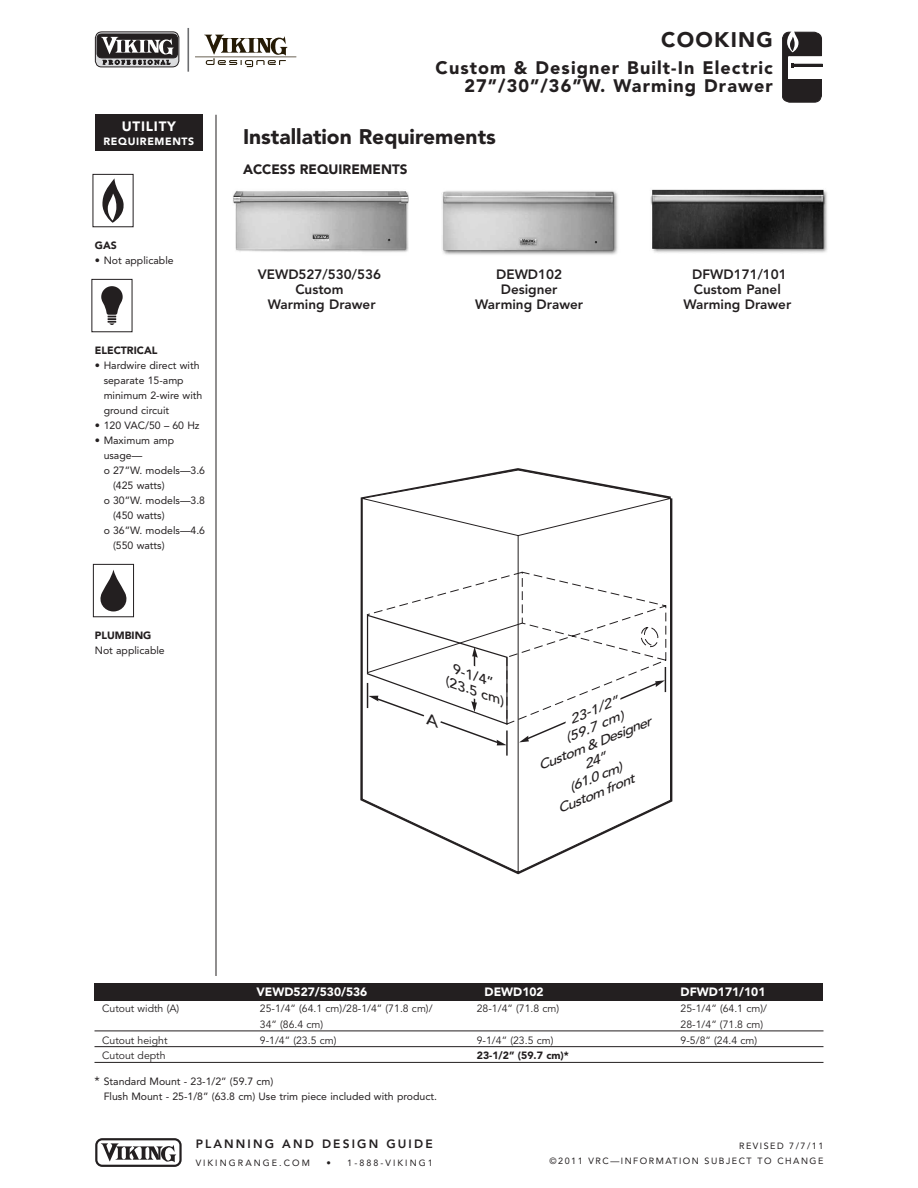
<style>
.page{position:relative;width:918px;height:1188px;background:#fff}
.page>*{position:absolute;margin:0;border:0;box-sizing:border-box;transform-origin:0 0}
.t1{font:900 21px "Avenir";color:#231f20}
.t2{font:900 21px "Avenir";letter-spacing:.06em;color:#231f20}
.t3{font:900 18px/18px "Avenir";letter-spacing:.06em;color:#231f20;text-align:right}
.t4{font:800 13.5px/15px "Avenir";color:#231f20;text-align:center}
.t5{font:900 13.5px "Avenir";color:#231f20}
.t6{font:900 13.5px "Avenir";letter-spacing:.06em;color:#fff}
.t7{font:italic 500 13.2px "Avenir";color:#231f20;scale:1.14 1}
.t8{font:italic 500 13.05px "Avenir";color:#231f20;scale:1.14 1}
.t9{font:900 12px "Avenir";color:#fff}
.t10{font:800 12px "Avenir";letter-spacing:.175em;color:#231f20}
.t11{font:10.5px/15px "Avenir";color:#231f20}
.t12{font:10.5px "Avenir";color:#231f20}
.t13{font:900 10.5px "Avenir";color:#231f20}
.t14{font:900 10.5px "Avenir";letter-spacing:.06em;color:#fff}
.t15{font:9px/15px "Avenir";letter-spacing:.165em;color:#231f20;text-align:right}
.t16{font:9px "Avenir";letter-spacing:.23em;color:#231f20}
.s1{font-size:12px}
</style>
<div class="page">
<img style="left:233px;top:191px;width:176px;height:61px">
<hr style="left:216px;top:115px;width:1px;height:861px;background:#231f20">
<svg style="left:782px;top:31px;width:40px;height:71px"></svg>
<svg style="left:95px;top:1138px;width:87px;height:29px"></svg>
<hr style="left:187px;top:28px;width:2px;height:44px;background:#6c6d70">
<svg style="left:195px;top:35px;width:101px;height:32px"></svg>
<svg style="left:95px;top:31px;width:85px;height:37px;background:#716e6f"></svg>
<svg style="left:361px;top:469px;width:311px;height:404px"></svg>
<hr style="left:506px;top:731px;width:2px;height:25px;background:#231f20">
<div style="left:95px;top:115px;width:108px;height:36px;background:#231f20"></div>
<svg style="left:101px;top:286px;width:22px;height:39px"></svg>
<div style="left:92px;top:279px;width:40px;height:53px;border:1px solid #231f20"></div>
<svg style="left:100px;top:570px;width:26px;height:41px"></svg>
<div style="left:93px;top:564px;width:41px;height:53px;border:1px solid #231f20"></div>
<svg style="left:102px;top:178px;width:22px;height:45px"></svg>
<div style="left:94px;top:983px;width:730px;height:18px;background:#231f20"></div>
<hr style="left:94px;top:1031px;width:730px;height:1px;background:#231f20">
<hr style="left:94px;top:1046px;width:730px;height:1px;background:#231f20">
<hr style="left:94px;top:1062px;width:730px;height:1px;background:#231f20">
<img style="left:442px;top:191px;width:176px;height:64px">
<img style="left:650px;top:189px;width:177px;height:64px">
<svg style="left:366px;top:571px;width:301px;height:174px"></svg>
<svg style="left:587px;top:751px;width:19px;height:17px"></svg>
<p class="t6" style="left:122px;top:121px;width:56px">UTILITY</p>
<p class="t14" style="left:104px;top:137px;width:92px">REQUIREMENTS</p>
<p class="t13" style="left:95px;top:241px;width:23px">GAS</p>
<p class="t11" style="left:95px;top:254px;width:80px">• Not applicable</p>
<p class="t13" style="left:95px;top:346px;width:64px">ELECTRICAL</p>
<p class="t11" style="left:104px;top:359px;width:100px;text-indent:-9px">• Hardwire direct with separate 15-amp minimum 2-wire with ground circuit</p>
<p class="t11" style="left:95px;top:419px;width:106px">• 120 VAC/50 – 60 Hz</p>
<p class="t11" style="left:95px;top:434px;width:81px">• Maximum amp</p>
<p class="t11" style="left:104px;top:449px;width:40px">usage—</p>
<p class="t11" style="left:104px;top:464px;width:103px">o 27”W. models—3.6</p>
<p class="t11" style="left:113px;top:479px;width:53px">(425 watts)</p>
<p class="t11" style="left:104px;top:494px;width:103px">o 30”W. models—3.8</p>
<p class="t11" style="left:113px;top:509px;width:53px">(450 watts)</p>
<p class="t11" style="left:104px;top:524px;width:103px">o 36”W. models—4.6</p>
<p class="t11" style="left:113px;top:539px;width:53px">(550 watts)</p>
<p class="t13" style="left:95px;top:631px;width:58px">PLUMBING</p>
<p class="t11" style="left:95px;top:644px;width:71px">Not applicable</p>
<h1 class="t2" style="left:661px;top:31px;width:113px">COOKING</h1>
<h2 class="t3" style="left:436px;top:60px;width:339px">Custom &amp; Designer Built-In Electric<br>27”/30”/36”W. Warming Drawer</h2>
<h1 class="t1" style="left:243px;top:128px;width:254px">Installation Requirements</h1>
<p class="t5" style="left:243px;top:164px;width:166px">ACCESS REQUIREMENTS</p>
<p class="t4" style="left:258px;top:268px;width:125px">VEWD527/530/536<br>Custom<br>Warming Drawer</p>
<p class="t4" style="left:475px;top:268px;width:109px">DEWD102<br>Designer<br>Warming Drawer</p>
<p class="t4" style="left:683px;top:268px;width:109px">DFWD171/101<br>Custom Panel<br>Warming Drawer</p>
<p class="t7" style="left:456px;top:664px;width:40px;rotate:19deg">9-1/4”</p>
<p class="t7" style="left:449px;top:676px;width:56px;rotate:19deg">(23.5 cm)</p>
<p class="t8" style="left:568px;top:714px;width:47px;rotate:-22deg">23-1/2”</p>
<p class="t8" style="left:564px;top:733px;width:56px;rotate:-22deg">(59.7 cm)</p>
<p class="t8" style="left:537px;top:761px;width:107px;rotate:-22deg">Custom &amp; Designer</p>
<p class="t8" style="left:568px;top:782px;width:50px;rotate:-22deg">(61.0 cm)</p>
<p class="t8" style="left:556px;top:804px;width:73px;rotate:-22deg">Custom front</p>
<p class="t9" style="left:256px;top:987px;width:112px">VEWD527/530/536</p>
<p class="t9" style="left:485px;top:987px;width:61px">DEWD102</p>
<p class="t9" style="left:681px;top:987px;width:86px">DFWD171/101</p>
<p class="t12" style="left:102px;top:1004px;width:79px">Cutout width (A)</p>
<p class="t12" style="left:260px;top:1004px;width:174px">25-1/4” (64.1 cm)/28-1/4” (71.8 cm)/</p>
<p class="t12" style="left:477px;top:1004px;width:84px">28-1/4” (71.8 cm)</p>
<p class="t12" style="left:681px;top:1004px;width:88px">25-1/4” (64.1 cm)/</p>
<p class="t12" style="left:260px;top:1020px;width:65px">34” (86.4 cm)</p>
<p class="t12" style="left:681px;top:1020px;width:84px">28-1/4” (71.8 cm)</p>
<p class="t12" style="left:102px;top:1036px;width:67px">Cutout height</p>
<p class="t12" style="left:260px;top:1036px;width:78px">9-1/4” (23.5 cm)</p>
<p class="t12" style="left:477px;top:1036px;width:78px">9-1/4” (23.5 cm)</p>
<p class="t12" style="left:681px;top:1036px;width:78px">9-5/8” (24.4 cm)</p>
<p class="t12" style="left:102px;top:1051px;width:65px">Cutout depth</p>
<p class="t13" style="left:477px;top:1051px;width:94px">23-1/2” (59.7 cm)*</p>
<p class="t11" style="left:104px;top:1075px;width:335px;text-indent:-9px"><span class="s1">*</span> Standard Mount - 23-1/2” (59.7 cm)<br>Flush Mount - 25-1/8” (63.8 cm) Use trim piece included with product.</p>
<p class="t10" style="left:196px;top:1139px;width:238px">PLANNING AND DESIGN GUIDE</p>
<p class="t16" style="left:196px;top:1159px;width:116px">VIKINGRANGE.COM</p>
<p class="t16" style="left:326px;top:1159px;width:108px">• 1-888-VIKING1</p>
<p class="t15" style="left:550px;top:1139px;width:275px">REVISED 7/7/11<br>©2011 VRC—INFORMATION SUBJECT TO CHANGE</p>
</div>
